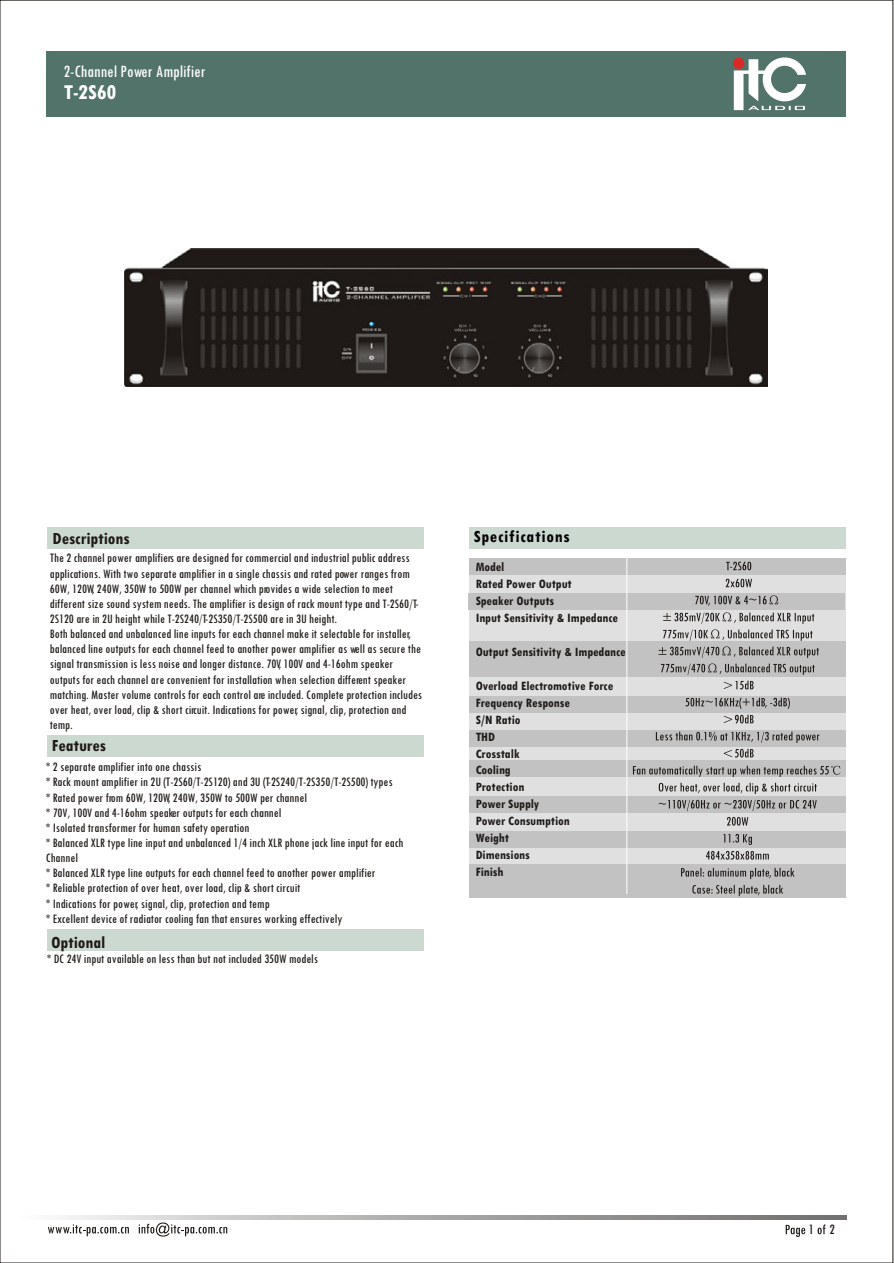
<style>
.page{position:relative;width:894px;height:1263px;background:#fff}
.page>*{position:absolute;margin:0;border:0;box-sizing:border-box;transform-origin:0 0}
.t1{font:700 22.5px "Tw Cen MT Condensed";color:#fff}
.t2{font:700 18px "Tw Cen MT Condensed";color:#1f1a17}
.t3{font:18px "Tw Cen MT Condensed";color:#fff}
.t4{font:700 18px "Tw Cen MT Condensed";letter-spacing:.045em;color:#000}
.t5{font:15px "Tw Cen MT Condensed";color:#1f1a17}
.t6{font:13.5px/15.1px "Tw Cen MT Condensed";color:#1f1a17}
.t7{font:700 13.5px/17px "Tw Cen MT Condensed";color:#1f1a17}
</style>
<div class="page">
<div style="left:470px;top:558px;width:376px;height:339px;background:#e0e0e0"></div>
<div style="left:470px;top:865px;width:376px;height:33px;background:#c2c2c2"></div>
<div style="left:47px;top:51px;width:799px;height:65px;background:#527369"></div>
<svg style="left:734px;top:57px;width:72px;height:53px"></svg>
<svg style="left:786px;top:1225px;width:19px;height:12px"></svg>
<svg style="left:818px;top:1225px;width:8px;height:9px"></svg>
<svg style="left:48px;top:1224px;width:81px;height:12px"></svg>
<svg style="left:139px;top:1223px;width:88px;height:14px"></svg>
<div style="left:47px;top:527px;width:376px;height:22px;background:#ccd9d1"></div>
<div style="left:470px;top:527px;width:376px;height:22px;background:#ccd9d1"></div>
<div style="left:470px;top:558px;width:376px;height:17px;background:#c2c2c2"></div>
<div style="left:468px;top:593px;width:376px;height:16px;background:#c2c2c2"></div>
<div style="left:470px;top:641px;width:376px;height:36px;background:#c2c2c2"></div>
<div style="left:470px;top:696px;width:376px;height:17px;background:#c2c2c2"></div>
<div style="left:470px;top:730px;width:376px;height:16px;background:#c2c2c2"></div>
<div style="left:47px;top:735px;width:376px;height:22px;background:#ccd9d1"></div>
<div style="left:47px;top:930px;width:376px;height:21px;background:#ccd9d1"></div>
<div style="left:470px;top:760px;width:376px;height:17px;background:#c2c2c2"></div>
<div style="left:469px;top:796px;width:377px;height:16px;background:#c2c2c2"></div>
<div style="left:470px;top:831px;width:376px;height:17px;background:#c2c2c2"></div>
<hr style="left:626px;top:558px;width:1px;height:336px;background:#fff">
<svg style="left:633px;top:562px;width:207px;height:334px"></svg>
<img style="left:124px;top:249px;width:644px;height:137px">
<h2 class="t3" style="left:64px;top:65px;width:143px">2-Channel Power Amplifier</h2>
<h1 class="t1" style="left:64px;top:85px;width:54px">T-2S60</h1>
<h2 class="t2" style="left:53px;top:533px;width:78px">Descriptions</h2>
<p class="t6" style="left:50px;top:552px;width:374px">The 2 channel power amplifiers are designed for commercial and industrial public address applications. With two separate amplifier in a single chassis and rated power ranges from 60W, 120W, 240W, 350W to 500W per channel which provides a wide selection to meet different size sound system needs. The amplifier is design of rack mount type and T-2S60/T-2S120 are in 2U height while T-2S240/T-2S350/T-2S500 are in 3U height.<br>Both balanced and unbalanced line inputs for each channel make it selectable for installer, balanced line outputs for each channel feed to another power amplifier as well as secure the signal transmission is less noise and longer distance. 70V, 100V and 4-16ohm speaker outputs for each channel are convenient for installation when selection different speaker matching. Master volume controls for each control are included. Complete protection includes over heat, over load, clip &amp; short circuit. Indications for power, signal, clip, protection and temp.</p>
<p class="t6" style="left:46px;top:761px;width:359px">* 2 separate amplifier into one chassis<br>* Rack mount amplifier in 2U (T-2S60/T-2S120) and 3U (T-2S240/T-2S350/T-2S500) types<br>* Rated power from 60W, 120W, 240W, 350W to 500W per channel<br>* 70V, 100V and 4-16ohm speaker outputs for each channel<br>* Isolated transformer for human safety operation<br>* Balanced XLR type line input and unbalanced 1/4 inch XLR phone jack line input for each Channel<br>* Balanced XLR type line outputs for each channel feed to another power amplifier<br>* Reliable protection of over heat, over load, clip &amp; short circuit<br>* Indications for power, signal, clip, protection and temp<br>* Excellent device of radiator cooling fan that ensures working effectively</p>
<p class="t6" style="left:47px;top:953px;width:273px">* DC 24V input available on less than but not included 350W models</p>
<h2 class="t2" style="left:52px;top:739px;width:56px">Features</h2>
<h2 class="t2" style="left:51px;top:936px;width:56px">Optional</h2>
<h2 class="t4" style="left:474px;top:531px;width:97px">Specifications</h2>
<p class="t7" style="left:476px;top:560px;width:144px">Model<br>Rated Power Output<br>Speaker Outputs<br>Input Sensitivity &amp; Impedance</p>
<p class="t7" style="left:476px;top:644px;width:151px">Output Sensitivity &amp; Impedance</p>
<p class="t7" style="left:476px;top:678px;width:139px">Overload Electromotive Force<br>Frequency Response<br>S/N Ratio<br>THD<br>Crosstalk<br>Cooling<br>Protection<br>Power Supply<br>Power Consumption<br>Weight<br>Dimensions<br>Finish</p>
<p class="t5" style="left:809px;top:1225px;width:28px">1 2</p>
</div>
